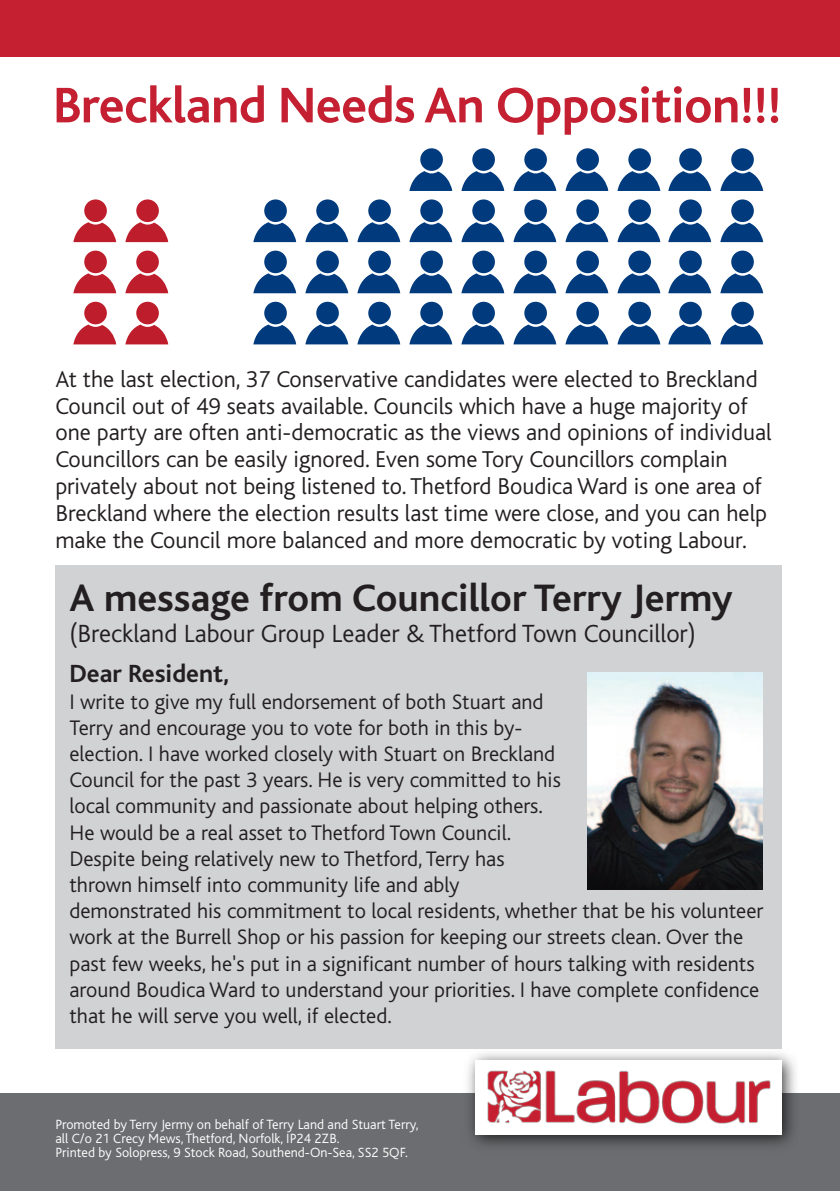
<style>
.page{position:relative;width:840px;height:1191px;background:#fff}
.page>*{position:absolute;margin:0;border:0;box-sizing:border-box;transform-origin:0 0}
.t1{font:700 52.4px "Bliss";letter-spacing:-.01em;color:#c42032}
.t2{font:700 40px "Bliss";color:#231f20}
.t3{font:300 26px "Bliss";color:#231f20}
.t4{font:700 26px "Bliss";color:#231f20}
.t5{font:300 24px/26.8px "Bliss";color:#231f20}
.t6{font:300 22px/26.2px "Bliss";color:#231f20}
.t7{font:300 14px "Bliss";color:#fff}
</style>
<div class="page">
<div style="left:0;top:1093px;width:839px;height:98px;background:#6c6d70"></div>
<div style="left:0;top:0;width:839px;height:57px;background:#c42032"></div>
<img style="left:459px;top:1044px;width:337px;height:102px">
<div style="left:475px;top:1060px;width:306px;height:74px;background:#fff"></div>
<img style="left:487px;top:1070px;width:284px;height:54px">
<div style="left:420px;top:148px;width:22px;height:23px;background:#013b7e;border-radius:50%"></div>
<svg style="left:409px;top:171px;width:43px;height:20px"></svg>
<div style="left:472px;top:148px;width:22px;height:23px;background:#013b7e;border-radius:50%"></div>
<svg style="left:461px;top:171px;width:43px;height:20px"></svg>
<div style="left:524px;top:148px;width:22px;height:23px;background:#013b7e;border-radius:50%"></div>
<svg style="left:513px;top:171px;width:43px;height:20px"></svg>
<div style="left:576px;top:148px;width:22px;height:23px;background:#013b7e;border-radius:50%"></div>
<svg style="left:565px;top:171px;width:43px;height:20px"></svg>
<div style="left:628px;top:148px;width:22px;height:23px;background:#013b7e;border-radius:50%"></div>
<svg style="left:617px;top:171px;width:43px;height:20px"></svg>
<div style="left:264px;top:199px;width:23px;height:23px;background:#013b7e;border-radius:50%"></div>
<svg style="left:253px;top:222px;width:43px;height:20px"></svg>
<div style="left:316px;top:199px;width:22px;height:23px;background:#013b7e;border-radius:50%"></div>
<svg style="left:305px;top:222px;width:43px;height:20px"></svg>
<div style="left:368px;top:199px;width:22px;height:23px;background:#013b7e;border-radius:50%"></div>
<svg style="left:357px;top:222px;width:43px;height:20px"></svg>
<div style="left:420px;top:199px;width:22px;height:23px;background:#013b7e;border-radius:50%"></div>
<svg style="left:409px;top:222px;width:43px;height:20px"></svg>
<div style="left:472px;top:199px;width:22px;height:23px;background:#013b7e;border-radius:50%"></div>
<svg style="left:461px;top:222px;width:43px;height:20px"></svg>
<div style="left:524px;top:199px;width:22px;height:23px;background:#013b7e;border-radius:50%"></div>
<svg style="left:513px;top:222px;width:43px;height:20px"></svg>
<div style="left:576px;top:199px;width:22px;height:23px;background:#013b7e;border-radius:50%"></div>
<svg style="left:565px;top:222px;width:43px;height:20px"></svg>
<div style="left:628px;top:199px;width:22px;height:23px;background:#013b7e;border-radius:50%"></div>
<svg style="left:617px;top:222px;width:43px;height:20px"></svg>
<div style="left:264px;top:251px;width:23px;height:22px;background:#013b7e;border-radius:50%"></div>
<svg style="left:253px;top:273px;width:43px;height:20px"></svg>
<div style="left:316px;top:251px;width:22px;height:22px;background:#013b7e;border-radius:50%"></div>
<svg style="left:305px;top:273px;width:43px;height:20px"></svg>
<div style="left:368px;top:251px;width:22px;height:22px;background:#013b7e;border-radius:50%"></div>
<svg style="left:357px;top:273px;width:43px;height:20px"></svg>
<div style="left:420px;top:251px;width:22px;height:22px;background:#013b7e;border-radius:50%"></div>
<svg style="left:409px;top:273px;width:43px;height:20px"></svg>
<div style="left:472px;top:251px;width:22px;height:22px;background:#013b7e;border-radius:50%"></div>
<svg style="left:461px;top:273px;width:43px;height:20px"></svg>
<div style="left:524px;top:251px;width:22px;height:22px;background:#013b7e;border-radius:50%"></div>
<svg style="left:513px;top:273px;width:43px;height:20px"></svg>
<div style="left:576px;top:251px;width:22px;height:22px;background:#013b7e;border-radius:50%"></div>
<svg style="left:565px;top:273px;width:43px;height:20px"></svg>
<div style="left:628px;top:251px;width:22px;height:22px;background:#013b7e;border-radius:50%"></div>
<svg style="left:617px;top:273px;width:43px;height:20px"></svg>
<div style="left:264px;top:302px;width:23px;height:22px;background:#013b7e;border-radius:50%"></div>
<svg style="left:253px;top:324px;width:43px;height:20px"></svg>
<div style="left:316px;top:302px;width:22px;height:22px;background:#013b7e;border-radius:50%"></div>
<svg style="left:305px;top:324px;width:43px;height:20px"></svg>
<div style="left:368px;top:302px;width:22px;height:22px;background:#013b7e;border-radius:50%"></div>
<svg style="left:357px;top:324px;width:43px;height:20px"></svg>
<div style="left:420px;top:302px;width:22px;height:22px;background:#013b7e;border-radius:50%"></div>
<svg style="left:409px;top:324px;width:43px;height:20px"></svg>
<div style="left:84px;top:199px;width:23px;height:23px;background:#be1d2c;border-radius:50%"></div>
<svg style="left:73px;top:222px;width:43px;height:20px"></svg>
<div style="left:136px;top:199px;width:23px;height:23px;background:#be1d2c;border-radius:50%"></div>
<svg style="left:125px;top:222px;width:43px;height:20px"></svg>
<div style="left:84px;top:251px;width:23px;height:22px;background:#be1d2c;border-radius:50%"></div>
<svg style="left:73px;top:273px;width:43px;height:20px"></svg>
<div style="left:136px;top:251px;width:23px;height:22px;background:#be1d2c;border-radius:50%"></div>
<svg style="left:125px;top:273px;width:43px;height:20px"></svg>
<div style="left:84px;top:302px;width:23px;height:22px;background:#be1d2c;border-radius:50%"></div>
<svg style="left:73px;top:324px;width:43px;height:20px"></svg>
<div style="left:136px;top:302px;width:23px;height:22px;background:#be1d2c;border-radius:50%"></div>
<svg style="left:125px;top:324px;width:43px;height:20px"></svg>
<div style="left:472px;top:302px;width:22px;height:22px;background:#013b7e;border-radius:50%"></div>
<svg style="left:461px;top:324px;width:43px;height:20px"></svg>
<div style="left:524px;top:302px;width:22px;height:22px;background:#013b7e;border-radius:50%"></div>
<svg style="left:513px;top:324px;width:43px;height:20px"></svg>
<div style="left:576px;top:302px;width:22px;height:22px;background:#013b7e;border-radius:50%"></div>
<svg style="left:565px;top:324px;width:43px;height:20px"></svg>
<div style="left:628px;top:302px;width:22px;height:22px;background:#013b7e;border-radius:50%"></div>
<svg style="left:617px;top:324px;width:43px;height:20px"></svg>
<div style="left:678px;top:148px;width:23px;height:23px;background:#013b7e;border-radius:50%"></div>
<svg style="left:668px;top:171px;width:42px;height:20px"></svg>
<div style="left:730px;top:148px;width:23px;height:23px;background:#013b7e;border-radius:50%"></div>
<svg style="left:720px;top:171px;width:42px;height:20px"></svg>
<div style="left:678px;top:199px;width:23px;height:23px;background:#013b7e;border-radius:50%"></div>
<svg style="left:668px;top:222px;width:42px;height:20px"></svg>
<div style="left:730px;top:199px;width:23px;height:23px;background:#013b7e;border-radius:50%"></div>
<svg style="left:720px;top:222px;width:42px;height:20px"></svg>
<div style="left:678px;top:251px;width:23px;height:22px;background:#013b7e;border-radius:50%"></div>
<svg style="left:668px;top:273px;width:42px;height:20px"></svg>
<div style="left:730px;top:251px;width:23px;height:22px;background:#013b7e;border-radius:50%"></div>
<svg style="left:720px;top:273px;width:42px;height:20px"></svg>
<div style="left:678px;top:302px;width:23px;height:22px;background:#013b7e;border-radius:50%"></div>
<svg style="left:668px;top:324px;width:42px;height:20px"></svg>
<div style="left:730px;top:302px;width:23px;height:22px;background:#013b7e;border-radius:50%"></div>
<svg style="left:720px;top:324px;width:42px;height:20px"></svg>
<div style="left:55px;top:565px;width:726px;height:483px;background:#d1d2d4"></div>
<img style="left:587px;top:672px;width:174px;height:217px">
<p class="t1" style="left:53px;top:85px;width:729px">Breckland Needs An Opposition!!!</p>
<p class="t5" style="left:55px;top:368px;width:717px">At the last election, 37 Conservative candidates were elected to Breckland Council out of 49 seats available. Councils which have a huge majority of one party are often anti-democratic as the views and opinions of individual Councillors can be easily ignored. Even some Tory Councillors complain privately about not being listened to. Thetford Boudica Ward is one area of Breckland where the election results last time were close, and you can help make the Council more balanced and more democratic by voting Labour.</p>
<p class="t2" style="left:69px;top:582px;width:664px">A message from Councillor Terry Jermy</p>
<p class="t3" style="left:69px;top:623px;width:627px">(Breckland Labour Group Leader &amp; Thetford Town Councillor)</p>
<p class="t4" style="left:69px;top:664px;width:161px">Dear Resident,</p>
<p class="t6" style="left:69px;top:690px;width:695px">I write to give my full endorsement of both Stuart and<br>Terry and encourage you to vote for both in this by-<br>election. I have worked closely with Stuart on Breckland<br>Council for the past 3 years. He is very committed to his<br>local community and passionate about helping others.<br>He would be a real asset to Thetford Town Council.<br>Despite being relatively new to Thetford, Terry has<br>thrown himself into community life and ably<br>demonstrated his commitment to local residents, whether that be his volunteer work at the Burrell Shop or his passion for keeping our streets clean. Over the past few weeks, he's put in a significant number of hours talking with residents around Boudica Ward to understand your priorities. I have complete confidence that he will serve you well, if elected.</p>
<p class="t7" style="left:55px;top:1118px;width:364px">Promoted by Terry Jermy on behalf of Terry Land and Stuart Terry,</p>
<p class="t7" style="left:55px;top:1132px;width:285px">all C/o 21 Crecy Mews, Thetford, Norfolk, IP24 2ZB.</p>
<p class="t7" style="left:55px;top:1146px;width:354px">Printed by Solopress, 9 Stock Road, Southend-On-Sea, SS2 5QF.</p>
</div>
